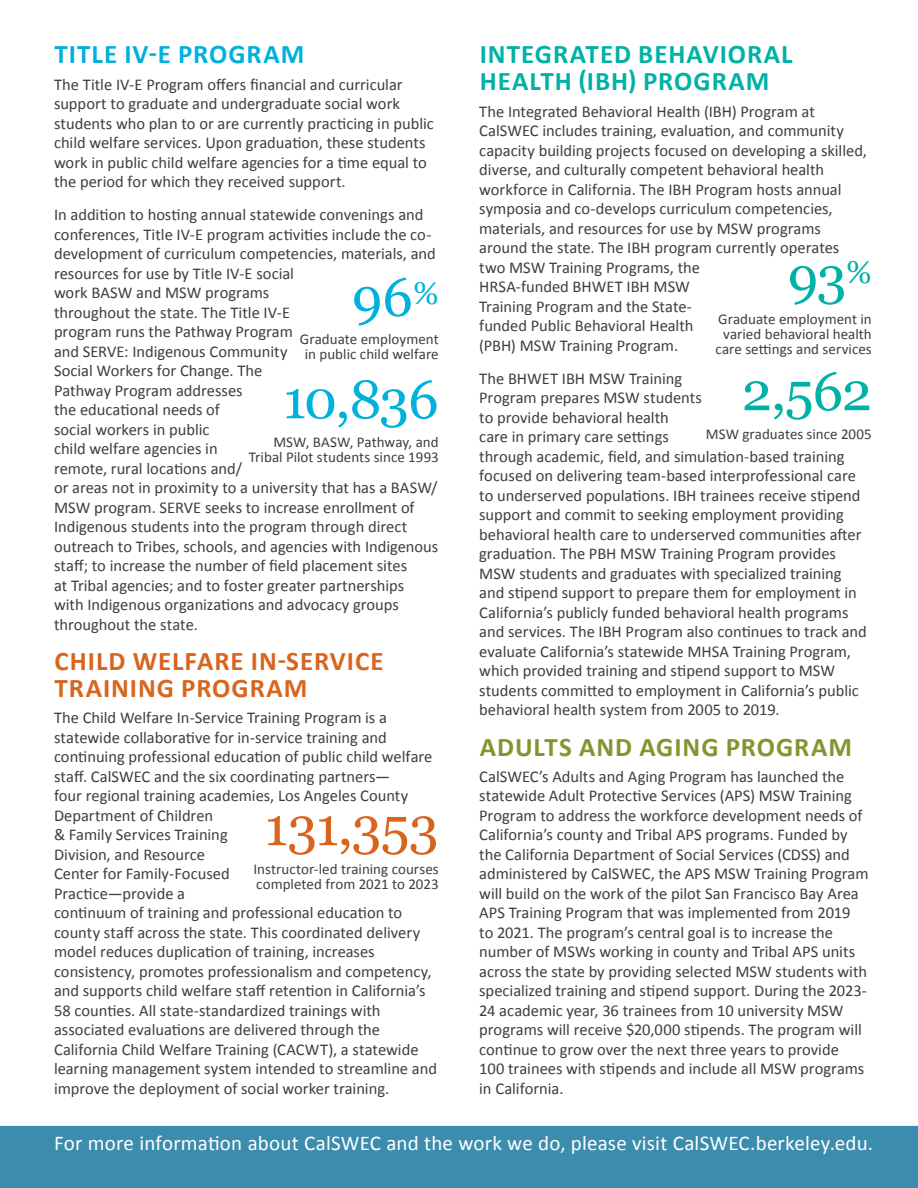
<style>
.page{position:relative;width:918px;height:1188px;background:#fff}
.page>*{position:absolute;margin:0;border:0;box-sizing:border-box;transform-origin:0 0}
.Figure_B{font:54px "Georgia";letter-spacing:-.03em;color:#00b1dc}
.Figure_B-2{font:54px "Georgia";color:#00b2a5}
.Figure_B-3{font:54px "Georgia";letter-spacing:-.01em;color:#d8651e}
.Head_B{font:700 27px/27px "Calibri";letter-spacing:.035em;color:#00b2a5}
.Head_B-2{font:700 27px/27px "Calibri";letter-spacing:.035em;color:#d8651e}
.Head_B-3{font:700 27px "Calibri";letter-spacing:.035em;color:#85942f}
.Head_B-4{font:700 27px "Calibri";letter-spacing:.04em;color:#00b1dc}
.Quotation_head{font:21px "Calibri";letter-spacing:.01em;color:#fff}
.Text_Left{font:16.5px/19.5px "Calibri";color:#3e3e3f}
.Text_acknowledgements{font:15px/15px "Calibri";letter-spacing:.005em;color:#3e3e3f;text-align:center}
</style>
<div class="page">
<div style="left:0;top:1126px;width:918px;height:62px;background:#3c8cad"></div>
<p class="Head_B-4" style="left:55px;top:35px;width:251px">TITLE IV-E PROGRAM</p>
<p class="Text_Left" style="left:54px;top:74px;width:381px">The Title IV-E Program offers financial and curricular support to graduate and undergraduate social work students who plan to or are currently practicing in public child welfare services. Upon graduation, these students work in public child welfare agencies for a time equal to the period for which they received support.</p>
<p class="Text_Left" style="left:54px;top:205px;width:386px">In addition to hosting annual statewide convenings and conferences, Title IV-E program activities include the co&shy;development of curriculum competencies, materials, and resources for use by Title IV-E social<br>work BASW and MSW programs<br>throughout the state. The Title IV-E<br>program runs the Pathway Program<br>and SERVE: Indigenous Community<br>Social Workers for Change. The<br>Pathway Program addresses<br>the educational needs of<br>social workers in public<br>child welfare agencies in<br>remote, rural locations and/<br>or areas not in proximity to a university that has a BASW/ MSW program. SERVE seeks to increase enrollment of Indigenous students into the program through direct outreach to Tribes, schools, and agencies with Indigenous staff; to increase the number of field placement sites<br>at Tribal agencies; and to foster greater partnerships<br>with Indigenous organizations and advocacy groups throughout the state.</p>
<p class="Head_B-2" style="left:55px;top:647px;width:331px">CHILD WELFARE IN-SERVICE<br>TRAINING PROGRAM</p>
<p class="Text_Left" style="left:54px;top:708px;width:385px">The Child Welfare In-Service Training Program is a statewide collaborative for in-service training and continuing professional education of public child welfare staff. CalSWEC and the six coordinating partners—<br>four regional training academies, Los Angeles County Department of Children<br>&amp; Family Services Training<br>Division, and Resource<br>Center for Family-Focused<br>Practice—provide a<br>continuum of training and professional education to county staff across the state. This coordinated delivery model reduces duplication of training, increases consistency, promotes professionalism and competency, and supports child welfare staff retention in California’s 58 counties. All state-standardized trainings with associated evaluations are delivered through the California Child Welfare Training (CACWT), a statewide learning management system intended to streamline and improve the deployment of social worker training.</p>
<p class="Figure_B" style="left:352px;top:258px;width:88px">96<sup>%</sup></p>
<p class="Text_acknowledgements" style="left:300px;top:331px;width:140px">Graduate employment in public child welfare</p>
<p class="Figure_B" style="left:283px;top:360px;width:157px">10,836</p>
<p class="Text_acknowledgements" style="left:249px;top:434px;width:191px;text-align:right">MSW, BASW, Pathway, and<br>Tribal Pilot students since 1993</p>
<p class="Figure_B-3" style="left:265px;top:787px;width:176px">131,353</p>
<p class="Text_acknowledgements" style="left:253px;top:861px;width:187px;text-align:left">Instructor-led training courses completed from 2021 to 2023</p>
<p class="Head_B" style="left:480px;top:40px;width:314px">INTEGRATED BEHAVIORAL<br>HEALTH (IBH) PROGRAM</p>
<p class="Text_Left" style="left:479px;top:101px;width:389px">The Integrated Behavioral Health (IBH) Program at CalSWEC includes training, evaluation, and community capacity building projects focused on developing a skilled, diverse, and culturally competent behavioral health workforce in California. The IBH Program hosts annual symposia and co-develops curriculum competencies, materials, and resources for use by MSW programs around the state. The IBH program currently operates two MSW Training Programs, the<br>HRSA-funded BHWET IBH MSW<br>Training Program and the State-<br>funded Public Behavioral Health<br>(PBH) MSW Training Program.</p>
<p class="Text_Left" style="left:479px;top:368px;width:389px">The BHWET IBH MSW Training<br>Program prepares MSW students<br>to provide behavioral health<br>care in primary care settings<br>through academic, field, and simulation-based training focused on delivering team-based interprofessional care to underserved populations. IBH trainees receive stipend support and commit to seeking employment providing behavioral health care to underserved communities after graduation. The PBH MSW Training Program provides MSW students and graduates with specialized training and stipend support to prepare them for employment in California’s publicly funded behavioral health programs and services. The IBH Program also continues to track and evaluate California’s statewide MHSA Training Program, which provided training and stipend support to MSW students committed to employment in California’s public behavioral health system from 2005 to 2019.</p>
<p class="Head_B-3" style="left:480px;top:728px;width:374px">ADULTS AND AGING PROGRAM</p>
<p class="Text_Left" style="left:479px;top:766px;width:391px">CalSWEC’s Adults and Aging Program has launched the statewide Adult Protective Services (APS) MSW Training Program to address the workforce development needs of California’s county and Tribal APS programs. Funded by the California Department of Social Services (CDSS) and administered by CalSWEC, the APS MSW Training Program will build on the work of the pilot San Francisco Bay Area APS Training Program that was implemented from 2019 to 2021. The program’s central goal is to increase the number of MSWs working in county and Tribal APS units across the state by providing selected MSW students with specialized training and stipend support. During the 2023- 24 academic year, 36 trainees from 10 university MSW programs will receive $20,000 stipends. The program will continue to grow over the next three years to provide<br>100 trainees with stipends and include all MSW programs in California.</p>
<p class="Figure_B-2" style="left:788px;top:237px;width:86px">93<sup>%</sup></p>
<p class="Text_acknowledgements" style="left:716px;top:311px;width:158px">Graduate employment in varied behavioral health care settings and services</p>
<p class="Figure_B-2" style="left:742px;top:352px;width:132px">2,562</p>
<p class="Text_acknowledgements" style="left:706px;top:426px;width:167px">MSW graduates since 2005</p>
<p class="Quotation_head" style="left:54px;top:1128px;width:821px">For more information about CalSWEC and the work we do, please visit CalSWEC.berkeley.edu.</p>
</div>
